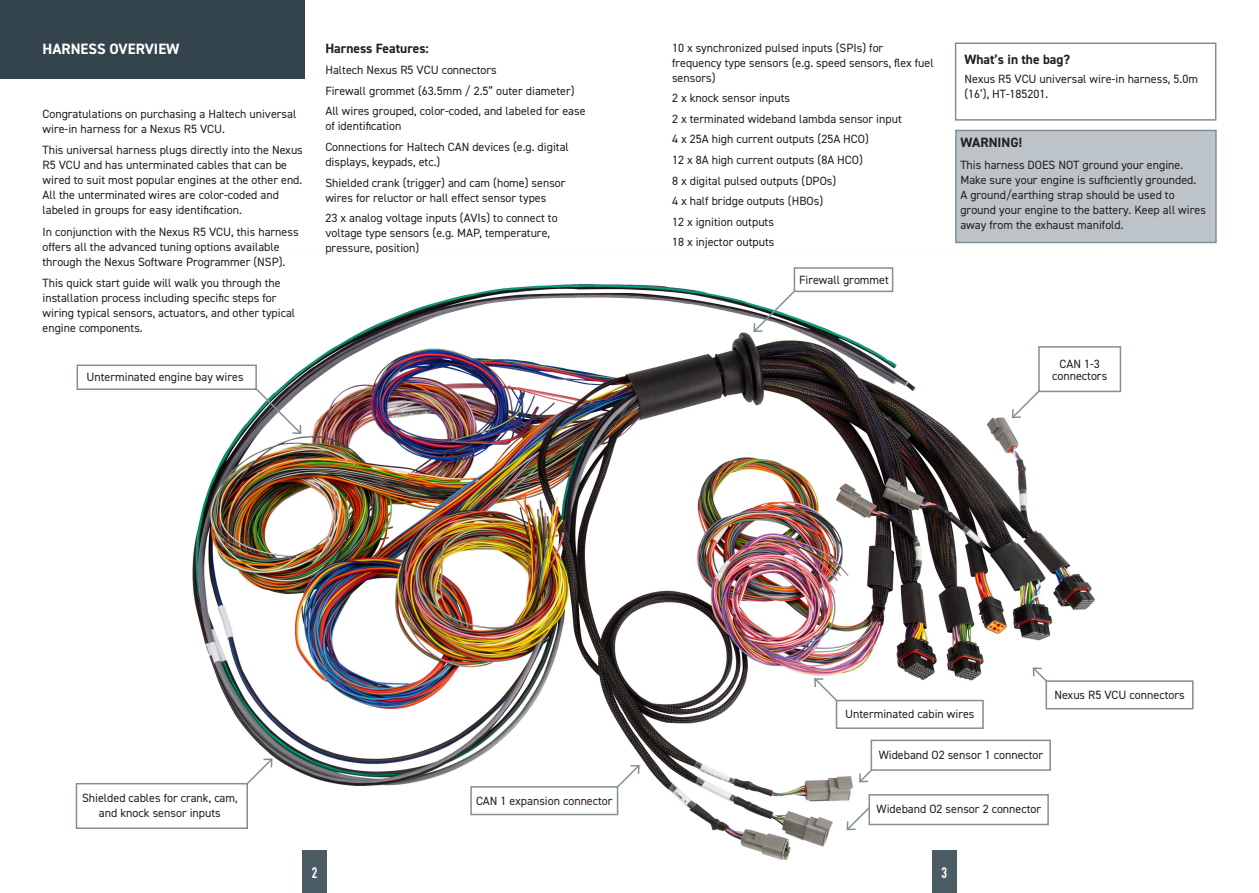
<style>
.page{position:relative;width:1259px;height:893px;background:#fff}
.page>*{position:absolute;margin:0;border:0;box-sizing:border-box;transform-origin:0 0}
.page_Header_-_White{font:700 15px "DIN2014";color:#fff}
.t1{font:700 15px "DIN Condensed";color:#fff}
.Sub_Heading{font:700 13.5px "DIN2014";color:#231f20}
.Body_Copy{font:12px/15px "DIN2014";color:#231f20}
</style>
<div class="page">
<img style="left:173px;top:267px;width:933px;height:600px">
<div style="left:0;top:0;width:304px;height:79px;background:#33444d"></div>
<div style="left:303px;top:850px;width:24px;height:43px;background:#4c5c65"></div>
<div style="left:955px;top:130px;width:261px;height:113px;background:#bcc4c9;border:2px solid #828f96"></div>
<div style="left:932px;top:850px;width:24px;height:43px;background:#4c5c65"></div>
<div style="left:76px;top:783px;width:172px;height:46px;border:2px solid #828f96"></div>
<div style="left:955px;top:43px;width:261px;height:78px;border:2px solid #828f96"></div>
<div style="left:836px;top:700px;width:147px;height:29px;border:2px solid #828f96"></div>
<div style="left:793px;top:267px;width:100px;height:25px;border:2px solid #828f96"></div>
<div style="left:77px;top:365px;width:180px;height:25px;border:2px solid #828f96"></div>
<svg style="left:254px;top:387px;width:49px;height:48px"></svg>
<svg style="left:752px;top:289px;width:44px;height:44px"></svg>
<svg style="left:244px;top:757px;width:30px;height:30px"></svg>
<div style="left:470px;top:786px;width:148px;height:29px;border:2px solid #828f96"></div>
<svg style="left:615px;top:763px;width:26px;height:27px"></svg>
<svg style="left:813px;top:677px;width:26px;height:26px"></svg>
<div style="left:1045px;top:680px;width:148px;height:29px;border:2px solid #828f96"></div>
<svg style="left:1031px;top:666px;width:18px;height:18px"></svg>
<div style="left:870px;top:740px;width:181px;height:31px;border:2px solid #828f96"></div>
<svg style="left:858px;top:768px;width:16px;height:16px"></svg>
<div style="left:868px;top:794px;width:181px;height:31px;border:2px solid #828f96"></div>
<svg style="left:845px;top:805px;width:26px;height:27px"></svg>
<div style="left:1038px;top:346px;width:83px;height:46px;border:2px solid #828f96"></div>
<svg style="left:1010px;top:389px;width:31px;height:31px"></svg>
<p class="page_Header_-_White" style="left:43px;top:39px;width:139px">HARNESS OVERVIEW</p>
<p class="Body_Copy" style="left:43px;top:106px;width:255px">Congratulations on purchasing a Haltech universal wire-in harness for a Nexus R5 VCU.</p>
<p class="Body_Copy" style="left:43px;top:143px;width:262px">This universal harness plugs directly into the Nexus R5 VCU and has unterminated cables that can be wired to suit most popular engines at the other end.<br>All the unterminated wires are color-coded and labeled in groups for easy identification.</p>
<p class="Body_Copy" style="left:43px;top:224px;width:258px">In conjunction with the Nexus R5 VCU, this harness offers all the advanced tuning options available through the Nexus Software Programmer (NSP).</p>
<p class="Body_Copy" style="left:43px;top:275px;width:254px">This quick start guide will walk you through the installation process including specific steps for wiring typical sensors, actuators, and other typical engine components.</p>
<p class="Body_Copy" style="left:86px;top:369px;width:159px">Unterminated engine bay wires</p>
<p class="Sub_Heading" style="left:325px;top:39px;width:105px">Harness Features:</p>
<p class="Body_Copy" style="left:325px;top:63px;width:173px">Haltech Nexus R5 VCU connectors</p>
<p class="Body_Copy" style="left:325px;top:83px;width:251px">Firewall grommet (63.5mm / 2.5” outer diameter)</p>
<p class="Body_Copy" style="left:325px;top:104px;width:262px">All wires grouped, color-coded, and labeled for ease of identification</p>
<p class="Body_Copy" style="left:325px;top:139px;width:245px">Connections for Haltech CAN devices (e.g. digital displays, keypads, etc.)</p>
<p class="Body_Copy" style="left:325px;top:175px;width:242px">Shielded crank (trigger) and cam (home) sensor wires for reluctor or hall effect sensor types</p>
<p class="Body_Copy" style="left:325px;top:210px;width:234px">23 x analog voltage inputs (AVIs) to connect to voltage type sensors (e.g. MAP, temperature, pressure, position)</p>
<p class="Body_Copy" style="left:672px;top:40px;width:263px">10 x synchronized pulsed inputs (SPIs) for frequency type sensors (e.g. speed sensors, flex fuel sensors)</p>
<p class="Body_Copy" style="left:672px;top:91px;width:120px">2 x knock sensor inputs</p>
<p class="Body_Copy" style="left:672px;top:111px;width:231px">2 x terminated wideband lambda sensor input</p>
<p class="Body_Copy" style="left:672px;top:132px;width:198px">4 x 25A high current outputs (25A HCO)</p>
<p class="Body_Copy" style="left:672px;top:152px;width:192px">12 x 8A high current outputs (8A HCO)</p>
<p class="Body_Copy" style="left:672px;top:173px;width:166px">8 x digital pulsed outputs (DPOs)</p>
<p class="Body_Copy" style="left:672px;top:193px;width:153px">4 x half bridge outputs (HBOs)</p>
<p class="Body_Copy" style="left:672px;top:214px;width:103px">12 x ignition outputs</p>
<p class="Body_Copy" style="left:672px;top:234px;width:104px">18 x injector outputs</p>
<p class="Body_Copy" style="left:799px;top:272px;width:91px">Firewall grommet</p>
<p class="Sub_Heading" style="left:964px;top:50px;width:107px">What’s in the bag?</p>
<p class="Body_Copy" style="left:964px;top:71px;width:235px">Nexus R5 VCU universal wire-in harness, 5.0m (16’), HT-185201.</p>
<p class="Sub_Heading" style="left:960px;top:134px;width:63px">WARNING!</p>
<p class="Body_Copy" style="left:960px;top:157px;width:247px">This harness DOES NOT ground your engine.<br>Make sure your engine is sufficiently grounded.<br>A ground/earthing strap should be used to ground your engine to the battery. Keep all wires away from the exhaust manifold.</p>
<p class="Body_Copy" style="left:1052px;top:357px;width:57px;line-height:12px;text-align:center">CAN 1-3 connectors</p>
<p class="Body_Copy" style="left:82px;top:790px;width:157px;text-align:center">Shielded cables for crank, cam, and knock sensor inputs</p>
<p class="t1" style="left:312px;top:862px;width:7px">2</p>
<p class="Body_Copy" style="left:476px;top:793px;width:138px">CAN 1 expansion connector</p>
<p class="Body_Copy" style="left:845px;top:706px;width:131px">Unterminated cabin wires</p>
<p class="Body_Copy" style="left:1054px;top:687px;width:132px">Nexus R5 VCU connectors</p>
<p class="Body_Copy" style="left:878px;top:747px;width:166px">Wideband O2 sensor 1 connector</p>
<p class="Body_Copy" style="left:876px;top:801px;width:166px">Wideband O2 sensor 2 connector</p>
<p class="t1" style="left:941px;top:862px;width:7px">3</p>
</div>
